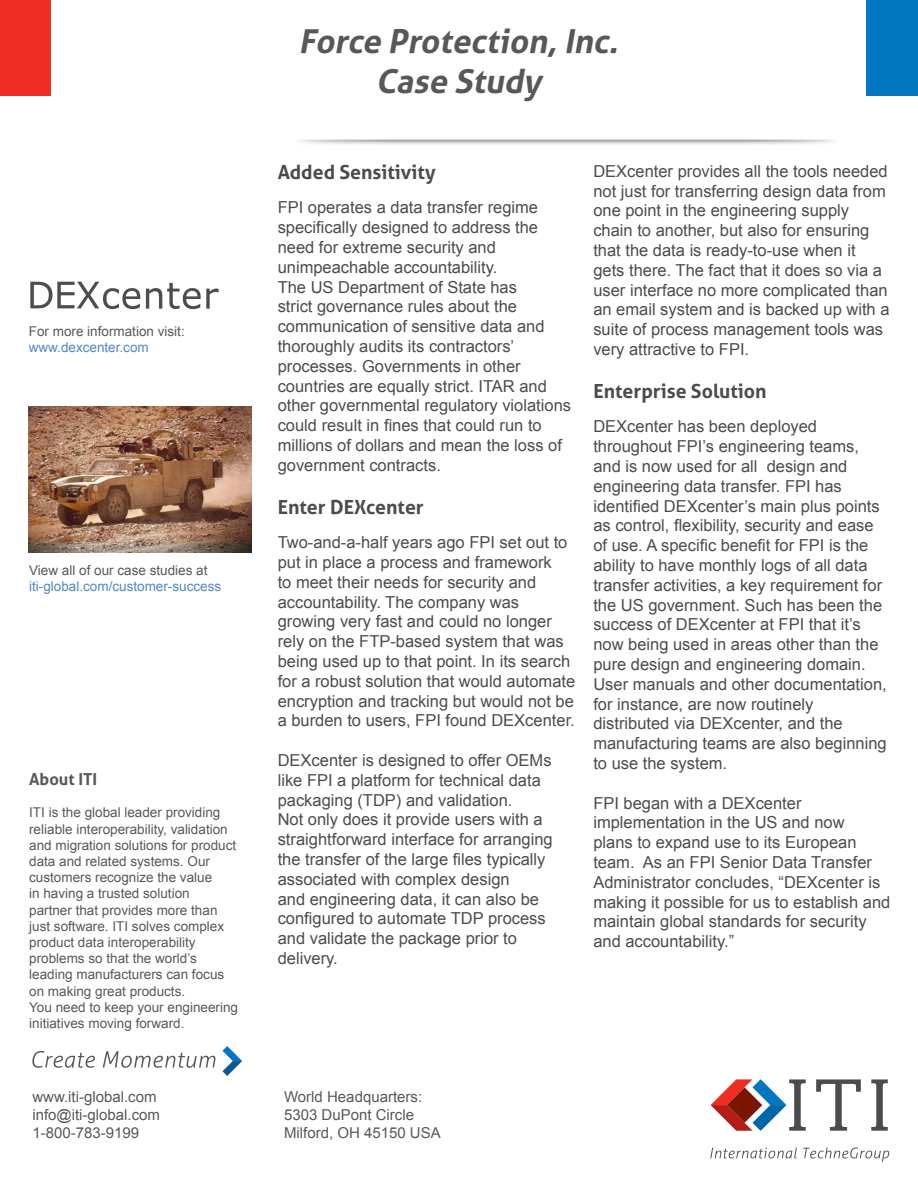
<style>
.page{position:relative;width:918px;height:1188px;background:#fff}
.page>*{position:absolute;margin:0;border:0;box-sizing:border-box;transform-origin:0 0}
.t1{font:italic 700 33px/39.6px "Aller";color:#57585a;text-align:center}
.t2{font:700 19.5px "Aller";color:#4b4c4d}
.t3{font:16.5px/19.8px "Arial";color:#4b4c4d}
.t4{font:700 16.5px "Aller";color:#57585a}
.t5{font:15px "Arial";color:#57585a}
.t6{font:13.5px/16.2px "Arial";color:#57585a}
.t7{font:13.5px/16.2px "Arial";color:#5188c7}
.s1{color:#5188c7}
.s2{color:#57585a}
</style>
<div class="page">
<div style="left:0;top:0;width:51px;height:95px;background:#ee2e22"></div>
<div style="left:866px;top:0;width:52px;height:95px;background:#0077c0"></div>
<svg style="left:710px;top:1147px;width:87px;height:11px"></svg>
<svg style="left:803px;top:1147px;width:86px;height:15px"></svg>
<svg style="left:816px;top:1079px;width:45px;height:52px"></svg>
<svg style="left:871px;top:1079px;width:17px;height:52px"></svg>
<svg style="left:711px;top:1079px;width:95px;height:52px"></svg>
<img style="left:29px;top:406px;width:222px;height:147px">
<img style="left:30px;top:281px;width:189px;height:29px">
<svg style="left:32px;top:1051px;width:63px;height:17px"></svg>
<svg style="left:103px;top:1051px;width:112px;height:17px"></svg>
<svg style="left:223px;top:1046px;width:19px;height:30px"></svg>
<p class="t6" style="left:29px;top:324px;width:158px">For more information visit: <span class="s1">www.dexcenter.com</span></p>
<p class="t7" style="left:29px;top:562px;width:194px"><span class="s2">View all of our case studies at </span>iti-global.com/customer-success</p>
<p class="t4" style="left:29px;top:769px;width:70px">About ITI</p>
<p class="t6" style="left:29px;top:805px;width:209px">ITI is the global leader providing reliable interoperability, validation and migration solutions for product data and related systems. Our customers recognize the value<br>in having a trusted solution<br>partner that provides more than just software. ITI solves complex product data interoperability problems so that the world’s leading manufacturers can focus on making great products.</p>
<p class="t6" style="left:29px;top:999px;width:210px">You need to keep your engineering initiatives moving forward.</p>
<p class="t5" style="left:32px;top:1087px;width:126px">www.iti-global.com</p>
<p class="t5" style="left:32px;top:1105px;width:129px">info@iti-global.com</p>
<p class="t5" style="left:32px;top:1123px;width:108px">1-800-783-9199</p>
<p class="t1" style="left:299px;top:22px;width:328px">Force Protection,Inc.<br>Case Study</p>
<p class="t2" style="left:278px;top:160px;width:159px">Added Sensitivity</p>
<p class="t3" style="left:278px;top:198px;width:262px">FPI operates a data transfer regime</p>
<p class="t3" style="left:278px;top:218px;width:262px">specifically designed to address the</p>
<p class="t3" style="left:278px;top:237px;width:295px">need for extreme security and unimpeachable accountability.<br>The US Department of State has<br>strict governance rules about the communication of sensitive data and thoroughly audits its contractors’ processes. Governments in other countries are equally strict. ITAR and other governmental regulatory violations could result in fines that could run to millions of dollars and mean the loss of government contracts.</p>
<p class="t2" style="left:278px;top:495px;width:148px">Enter DEXcenter</p>
<p class="t3" style="left:278px;top:533px;width:299px">Two-and-a-half years ago FPI set out to put in place a process and framework<br>to meet their needs for security and accountability. The company was growing very fast and could no longer rely on the FTP-based system that was being used up to that point. In its search for a robust solution that would automate encryption and tracking but would not be a burden to users, FPI found DEXcenter.</p>
<p class="t3" style="left:278px;top:750px;width:277px">DEXcenter is designed to offer OEMs like FPI a platform for technical data packaging (TDP) and validation.<br>Not only does it provide users with a straightforward interface for arranging the transfer of the large files typically associated with complex design<br>and engineering data, it can also be configured to automate TDP process and validate the package prior to delivery.</p>
<p class="t3" style="left:593px;top:161px;width:298px">DEXcenter provides all the tools needed not just for transferring design data from one point in the engineering supply chain to another, but also for ensuring that the data is ready-to-use when it gets there. The fact that it does so via a user interface no more complicated than an email system and is backed up with a suite of process management tools was very attractive to FPI.</p>
<p class="t2" style="left:593px;top:379px;width:175px">Enterprise Solution</p>
<p class="t3" style="left:593px;top:417px;width:295px">DEXcenter has been deployed throughout FPI’s engineering teams, and is now used for all design and engineering data transfer. FPI has identified DEXcenter’s main plus points as control, flexibility, security and ease of use. A specific benefit for FPI is the ability to have monthly logs of all data transfer activities, a key requirement for the US government. Such has been the success of DEXcenter at FPI that it’s now being used in areas other than the pure design and engineering domain.<br>User manuals and other documentation, for instance, are now routinely distributed via DEXcenter, and the manufacturing teams are also beginning to use the system.</p>
<p class="t3" style="left:593px;top:793px;width:299px">FPI began with a DEXcenter implementation in the US and now<br>plans to expand use to its European team. As an FPI Senior Data Transfer Administrator concludes, “DEXcenter is making it possible for us to establish and maintain global standards for security and accountability.”</p>
<p class="t5" style="left:284px;top:1087px;width:140px">World Headquarters:</p>
<p class="t5" style="left:284px;top:1105px;width:132px">5303 DuPont Circle</p>
<p class="t5" style="left:284px;top:1123px;width:158px">Milford, OH 45150 USA</p>
</div>
